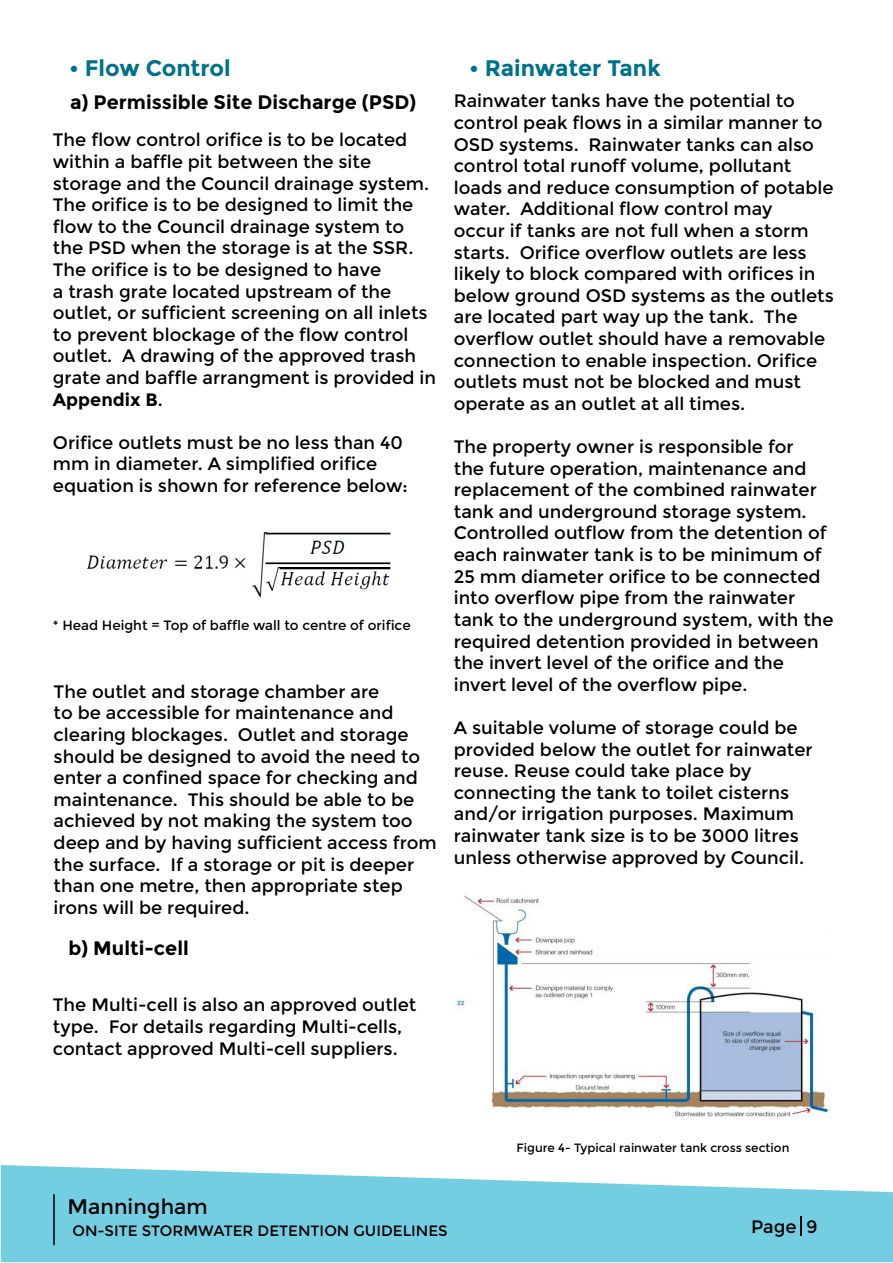
<style>
.page{position:relative;width:893px;height:1263px;background:#fff}
.page>*{position:absolute;margin:0;border:0;box-sizing:border-box;transform-origin:0 0}
.t1{font:700 22.5px "Montserrat";color:#00718c}
.t2{font:21px "Montserrat";color:#000}
.t3{font:700 19.5px "Montserrat";color:#000}
.t4{font:18px/21.6px "Montserrat";color:#000}
.t5{font:15px "Montserrat";color:#000}
.t6{font:13.5px "Montserrat";color:#000}
.t7{font:12px "Montserrat";color:#000}
.s1{font-weight:700}
</style>
<div class="page">
<svg style="left:1px;top:1165px;width:892px;height:97px;background:#87d4e6"></svg>
<hr style="left:800px;top:1216px;width:2px;height:20px;background:#000">
<hr style="left:53px;top:1194px;width:2px;height:51px;background:#000">
<img style="left:454px;top:895px;width:377px;height:223px">
<img style="left:86px;top:532px;width:305px;height:66px">
<p class="t1" style="left:69px;top:54px;width:163px">• Flow Control</p>
<p class="t3" style="left:70px;top:90px;width:348px">a) Permissible Site Discharge (PSD)</p>
<p class="t4" style="left:53px;top:129px;width:378px">The flow control orifice is to be located within a baffle pit between the site storage and the Council drainage system.<br>The orifice is to be designed to limit the flow to the Council drainage system to the PSD when the storage is at the SSR.</p>
<p class="t4" style="left:53px;top:259px;width:385px">The orifice is to be designed to have<br>a trash grate located upstream of the outlet, or sufficient screening on all inlets to prevent blockage of the flow control outlet. A drawing of the approved trash grate and baffle arrangment is provided in <span class="s1">Appendix B</span>.</p>
<p class="t4" style="left:53px;top:432px;width:356px">Orifice outlets must be no less than 40 mm in diameter. A simplified orifice equation is shown for reference below:</p>
<p class="t6" style="left:53px;top:618px;width:359px">* Head Height = Top of baffle wall to centre of orifice</p>
<p class="t4" style="left:54px;top:681px;width:385px">The outlet and storage chamber are<br>to be accessible for maintenance and clearing blockages. Outlet and storage should be designed to avoid the need to enter a confined space for checking and maintenance. This should be able to be achieved by not making the system too deep and by having sufficient access from the surface. If a storage or pit is deeper than one metre, then appropriate step irons will be required.</p>
<p class="t3" style="left:69px;top:937px;width:122px">b) Multi-cell</p>
<p class="t4" style="left:53px;top:994px;width:365px">The Multi-cell is also an approved outlet type. For details regarding Multi-cells, contact approved Multi-cell suppliers.</p>
<p class="t1" style="left:469px;top:54px;width:193px">• Rainwater Tank</p>
<p class="t4" style="left:454px;top:90px;width:382px">Rainwater tanks have the potential to control peak flows in a similar manner to OSD systems. Rainwater tanks can also control total runoff volume, pollutant loads and reduce consumption of potable water. Additional flow control may<br>occur if tanks are not full when a storm starts. Orifice overflow outlets are less likely to block compared with orifices in below ground OSD systems as the outlets are located part way up the tank. The overflow outlet should have a removable connection to enable inspection. Orifice outlets must not be blocked and must operate as an outlet at all times.</p>
<p class="t4" style="left:454px;top:436px;width:364px">The property owner is responsible for the future operation, maintenance and replacement of the combined rainwater tank and underground storage system.</p>
<p class="t4" style="left:454px;top:522px;width:381px">Controlled outflow from the detention of each rainwater tank is to be minimum of 25 mm diameter orifice to be connected into overflow pipe from the rainwater tank to the underground system, with the required detention provided in between the invert level of the orifice and the invert level of the overflow pipe.</p>
<p class="t4" style="left:454px;top:717px;width:360px">A suitable volume of storage could be provided below the outlet for rainwater reuse. Reuse could take place by connecting the tank to toilet cisterns and/or irrigation purposes. Maximum rainwater tank size is to be 3000 litres unless otherwise approved by Council.</p>
<p class="t7" style="left:517px;top:1141px;width:274px">Figure 4- Typical rainwater tank cross section</p>
<p class="t2" style="left:68px;top:1195px;width:142px">Manningham</p>
<p class="t5" style="left:72px;top:1222px;width:377px">ON-SITE STORMWATER DETENTION GUIDELINES</p>
<p class="t4" style="left:751px;top:1215px;width:68px">Page 9</p>
</div>
